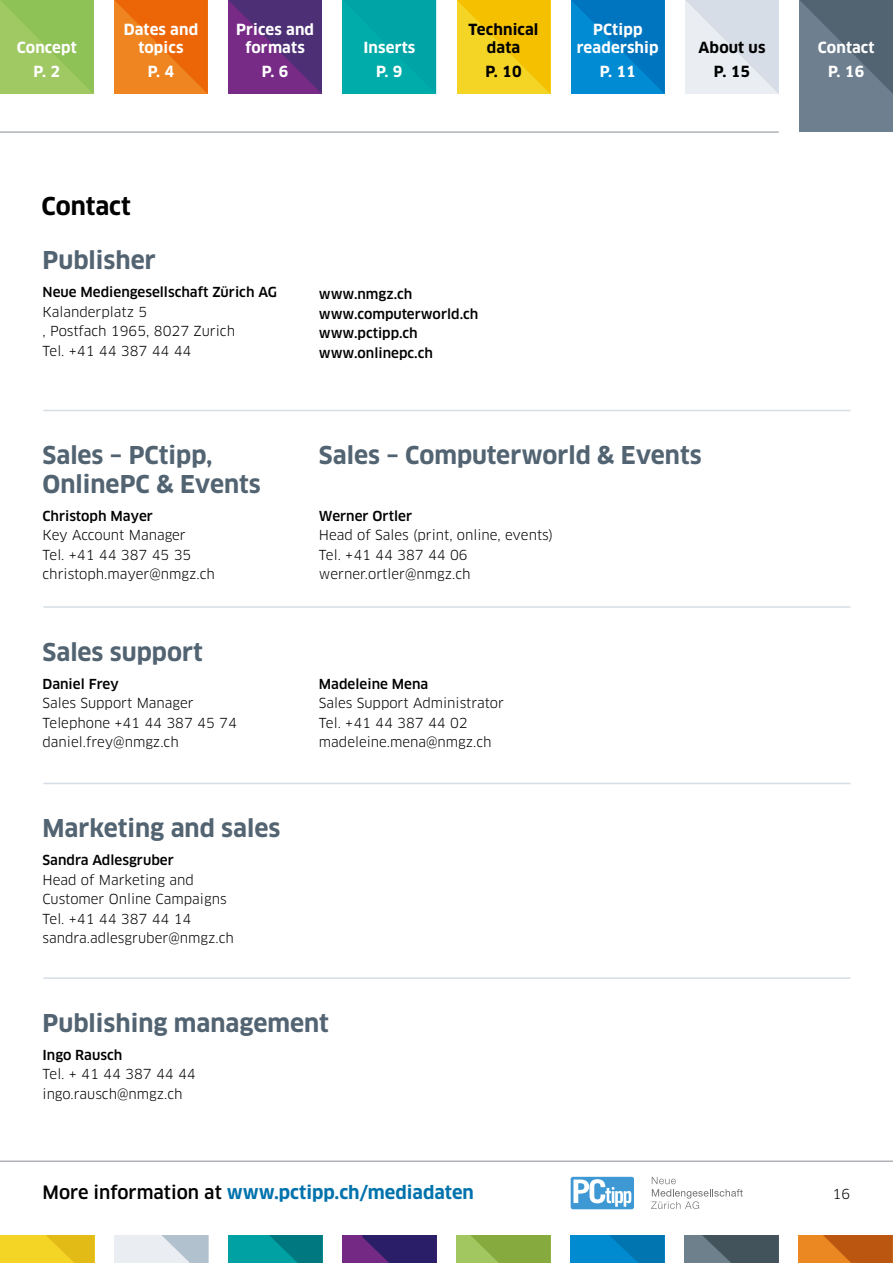
<style>
.page{position:relative;width:893px;height:1263px;background:#fff}
.page>*{position:absolute;margin:0;border:0;box-sizing:border-box;transform-origin:0 0}
.t1{font:700 24px "Clan OT";color:#526372}
.t2{font:700 24px "Clan OT";color:#000}
.t3{font:700 18px "Clan OT";color:#0072ac}
.t4{font:700 15px/24px "Clan OT";letter-spacing:.01em;color:#fff;text-align:center}
.t5{font:700 15px/18px "Clan OT";letter-spacing:.01em;color:#000;text-align:center}
.t6{font:13.5px/19.5px "Clan OT";color:#000}
.t7{font:500 13.5px/19.5px "Clan OT";color:#000}
.s1{font-weight:500;color:#000}
</style>
<div class="page">
<div style="left:342px;top:1207px;width:95px;height:56px;background:#742984"></div>
<svg style="left:362px;top:1235px;width:75px;height:28px"></svg>
<div style="left:228px;top:1207px;width:95px;height:56px;background:#00a1a3"></div>
<svg style="left:269px;top:1235px;width:54px;height:28px"></svg>
<div style="left:798px;top:1207px;width:95px;height:56px;background:#ec8822"></div>
<svg style="left:823px;top:1235px;width:70px;height:28px"></svg>
<div style="left:456px;top:1207px;width:95px;height:56px;background:#a2c761"></div>
<svg style="left:471px;top:1235px;width:80px;height:28px"></svg>
<div style="left:114px;top:1207px;width:94px;height:56px;background:#eaedf1"></div>
<svg style="left:161px;top:1235px;width:47px;height:28px"></svg>
<div style="left:0;top:1207px;width:94px;height:56px;background:#f4d424"></div>
<svg style="left:46px;top:1235px;width:48px;height:28px"></svg>
<div style="left:0;top:1207px;width:893px;height:28px;background:#fff"></div>
<div style="left:571px;top:1177px;width:63px;height:32px;background:#3d98d4;border-radius:2px"></div>
<svg style="left:573px;top:1177px;width:206px;height:86px"></svg>
<hr style="left:0;top:1161px;width:893px;height:1px;background:#888e93">
<hr style="left:0;top:132px;width:779px;height:1px;background:#888e93">
<svg style="left:0;top:0;width:94px;height:94px;background:#97c55d"></svg>
<svg style="left:114px;top:0;width:94px;height:94px;background:#ed7514"></svg>
<svg style="left:228px;top:0;width:94px;height:94px;background:#622c7d"></svg>
<div style="left:343px;top:0;width:93px;height:94px;background:#00a4a6"></div>
<svg style="left:457px;top:0;width:93px;height:94px;background:#f4c911"></svg>
<svg style="left:571px;top:0;width:94px;height:94px;background:#0080c8"></svg>
<svg style="left:685px;top:0;width:94px;height:94px;background:#e0e5ed"></svg>
<div style="left:799px;top:0;width:94px;height:132px;background:#6e8090"></div>
<svg style="left:800px;top:0;width:93px;height:94px"></svg>
<hr style="left:43px;top:410px;width:807px;height:1px;background:#d6dde7">
<hr style="left:43px;top:606px;width:807px;height:2px;background:#d6dde7">
<hr style="left:43px;top:783px;width:807px;height:1px;background:#d6dde7">
<hr style="left:43px;top:977px;width:807px;height:2px;background:#d6dde7">
<p class="t4" style="left:17px;top:35px;width:61px">Concept<br>P. 2</p>
<p class="t4" style="left:124px;top:20px;width:76px;line-height:18px">Dates and topics</p>
<p class="t4" style="left:148px;top:59px;width:28px">P. 4</p>
<p class="t4" style="left:236px;top:20px;width:79px;line-height:18px">Prices and formats</p>
<p class="t4" style="left:262px;top:59px;width:28px">P. 6</p>
<p class="t4" style="left:363px;top:35px;width:53px">Inserts<br>P. 9</p>
<p class="t5" style="left:469px;top:20px;width:71px">Technical data</p>
<p class="t5" style="left:485px;top:62px;width:38px">P. 10</p>
<p class="t4" style="left:577px;top:20px;width:83px;line-height:18px">PCtipp readership</p>
<p class="t4" style="left:600px;top:59px;width:38px">P. 11</p>
<p class="t5" style="left:698px;top:35px;width:68px;line-height:24px">About us<br>P. 15</p>
<h1 class="t2" style="left:41px;top:192px;width:91px">Contact</h1>
<h1 class="t1" style="left:43px;top:246px;width:115px">Publisher</h1>
<p class="t7" style="left:43px;top:282px;width:236px">Neue Mediengesellschaft Zürich AG</p>
<p class="t6" style="left:43px;top:302px;width:194px">Kalanderplatz 5<br>, Postfach 1965, 8027 Zurich<br>Tel. +41 44 387 44 44</p>
<p class="t7" style="left:319px;top:285px;width:161px">www.nmgz.ch www.computerworld.ch www.pctipp.ch www.onlinepc.ch</p>
<h1 class="t1" style="left:43px;top:441px;width:171px">Sales – PCtipp,</h1>
<h1 class="t1" style="left:319px;top:441px;width:384px">Sales – Computerworld &amp; Events</h1>
<h1 class="t1" style="left:43px;top:470px;width:220px">OnlinePC &amp; Events</h1>
<p class="t7" style="left:43px;top:506px;width:112px">Christoph Mayer</p>
<p class="t6" style="left:43px;top:526px;width:174px">Key Account Manager<br>Tel. +41 44 387 45 35 christoph.mayer@nmgz.ch</p>
<p class="t7" style="left:319px;top:506px;width:95px">Werner Ortler</p>
<p class="t6" style="left:319px;top:526px;width:236px">Head of Sales (print, online, events)<br>Tel. +41 44 387 44 06 werner.ortler@nmgz.ch</p>
<h1 class="t1" style="left:43px;top:638px;width:162px">Sales support</h1>
<p class="t7" style="left:43px;top:674px;width:78px">Daniel Frey</p>
<p class="t6" style="left:43px;top:693px;width:196px">Sales Support Manager<br>Telephone +41 44 387 45 74 daniel.frey@nmgz.ch</p>
<h1 class="t1" style="left:43px;top:814px;width:239px">Marketing and sales</h1>
<p class="t7" style="left:43px;top:850px;width:133px">Sandra Adlesgruber</p>
<p class="t6" style="left:43px;top:870px;width:193px">Head of Marketing and<br>Customer Online Campaigns<br>Tel. +41 44 387 44 14 sandra.adlesgruber@nmgz.ch</p>
<p class="t7" style="left:319px;top:674px;width:111px">Madeleine Mena</p>
<p class="t6" style="left:319px;top:693px;width:187px">Sales Support Administrator<br>Tel. +41 44 387 44 02 madeleine.mena@nmgz.ch</p>
<h1 class="t1" style="left:43px;top:1009px;width:288px">Publishing management</h1>
<p class="t7" style="left:43px;top:1045px;width:81px">Ingo Rausch</p>
<p class="t6" style="left:43px;top:1064px;width:155px">Tel. + 41 44 387 44 44 ingo.rausch@nmgz.ch</p>
<p class="t4" style="left:818px;top:35px;width:58px">Contact<br>P. 16</p>
<h2 class="t3" style="left:43px;top:1182px;width:433px"><span class="s1">More information at</span> www.pctipp.ch/mediadaten</h2>
<p class="t6" style="left:833px;top:1184px;width:19px">16</p>
</div>
